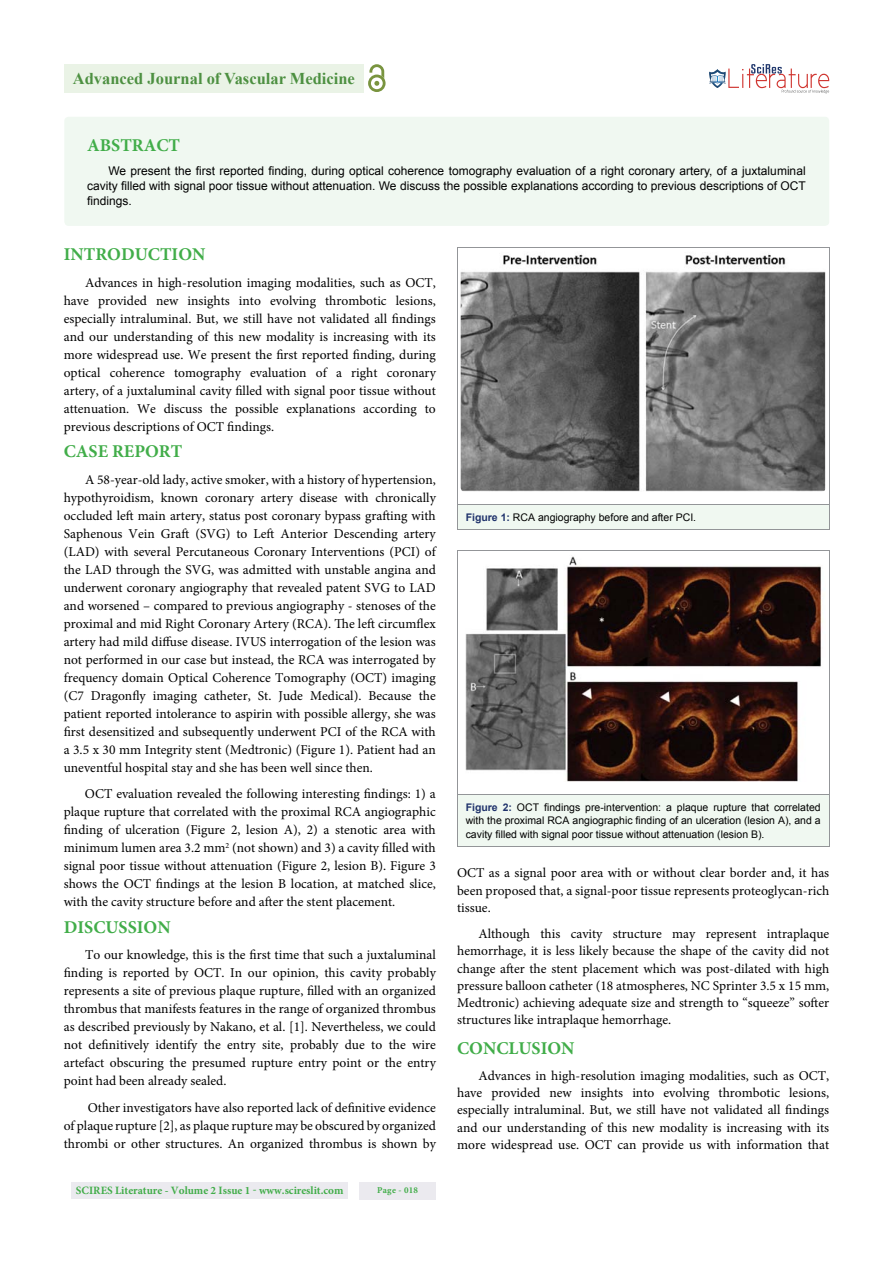
<style>
.page{position:relative;width:893px;height:1263px;background:#fff}
.page>*{position:absolute;margin:0;border:0;box-sizing:border-box;transform-origin:0 0}
.t1{font:700 18px "Minion Pro";color:#41ad49}
.t2{font:700 16.5px "Times New Roman";color:#4d9041}
.t3{font:13.5px/18px "Minion Pro";color:#000;text-align:justify}
.t4{font:12px/15px "Arial";color:#000;text-align:justify}
.t5{font:700 11.25px "Minion Pro";color:#41ad49}
.t6{font:10.5px/13.5px "Arial";color:#000;text-align:justify}
.t7{font:700 9px "Minion Pro";letter-spacing:.03em;color:#41ad49}
.s1{font-weight:700;color:#20336c}
</style>
<div class="page">
<div style="left:72px;top:1182px;width:276px;height:17px;background:#ebeaef"></div>
<div style="left:359px;top:1182px;width:77px;height:17px;background:#ebeaef"></div>
<div style="left:64px;top:64px;width:299px;height:28px;background:#eaf3e6"></div>
<img style="left:368px;top:75px;width:18px;height:17px">
<svg style="left:368px;top:64px;width:16px;height:22px"></svg>
<div style="left:64px;top:117px;width:765px;height:109px;background:#f0f8f1;border-radius:4px"></div>
<svg style="left:709px;top:64px;width:120px;height:29px"></svg>
<div style="left:457px;top:505px;width:372px;height:24px;background:#f0f8f1"></div>
<img style="left:461px;top:251px;width:365px;height:241px;border-radius:4px">
<div style="left:457px;top:794px;width:372px;height:52px;background:#f0f8f1"></div>
<img style="left:461px;top:555px;width:365px;height:227px;border-radius:4px">
<p class="t2" style="left:73px;top:69px;width:284px">Advanced Journal of Vascular Medicine</p>
<h1 class="t1" style="left:87px;top:138px;width:95px">ABSTRACT</h1>
<p class="t4" style="left:87px;top:163px;width:720px;text-indent:21px">We present the first reported finding, during optical coherence tomography evaluation of a right coronary artery, of a juxtaluminal cavity filled with signal poor tissue without attenuation. We discuss the possible explanations according to previous descriptions of OCT findings.</p>
<h1 class="t1" style="left:64px;top:247px;width:143px">INTRODUCTION</h1>
<p class="t3" style="left:64px;top:275px;width:374px;text-indent:21px">Advances in high-resolution imaging modalities, such as OCT, have provided new insights into evolving thrombotic lesions, especially intraluminal. But, we still have not validated all findings and our understanding of this new modality is increasing with its more widespread use. We present the first reported finding, during optical coherence tomography evaluation of a right coronary artery, of a juxtaluminal cavity filled with signal poor tissue without attenuation. We discuss the possible explanations according to previous descriptions of OCT findings.</p>
<h1 class="t1" style="left:64px;top:444px;width:120px">CASE REPORT</h1>
<p class="t3" style="left:64px;top:472px;width:374px;text-indent:21px">A 58-year-old lady, active smoker, with a history of hypertension, hypothyroidism, known coronary artery disease with chronically occluded left main artery, status post coronary bypass grafting with Saphenous Vein Graft (SVG) to Left Anterior Descending artery (LAD) with several Percutaneous Coronary Interventions (PCI) of the LAD through the SVG, was admitted with unstable angina and underwent coronary angiography that revealed patent SVG to LAD and worsened – compared to previous angiography - stenoses of the proximal and mid Right Coronary Artery (RCA). The left circumflex artery had mild diffuse disease. IVUS interrogation of the lesion was not performed in our case but instead, the RCA was interrogated by frequency domain Optical Coherence Tomography (OCT) imaging (C7 Dragonfly imaging catheter, St. Jude Medical). Because the patient reported intolerance to aspirin with possible allergy, she was first desensitized and subsequently underwent PCI of the RCA with a 3.5 x 30 mm Integrity stent (Medtronic) (Figure 1). Patient had an uneventful hospital stay and she has been well since then.</p>
<p class="t3" style="left:64px;top:786px;width:374px;text-indent:21px">OCT evaluation revealed the following interesting findings: 1) a plaque rupture that correlated with the proximal RCA angiographic finding of ulceration (Figure 2, lesion A), 2) a stenotic area with minimum lumen area 3.2 mm<sup>2</sup> (not shown) and 3) a cavity filled with signal poor tissue without attenuation (Figure 2, lesion B). Figure 3 shows the OCT findings at the lesion B location, at matched slice, with the cavity structure before and after the stent placement.</p>
<h1 class="t1" style="left:64px;top:920px;width:108px">DISCUSSION</h1>
<p class="t3" style="left:64px;top:947px;width:374px;text-indent:21px">To our knowledge, this is the first time that such a juxtaluminal finding is reported by OCT. In our opinion, this cavity probably represents a site of previous plaque rupture, filled with an organized thrombus that manifests features in the range of organized thrombus as described previously by Nakano, et al. [1]. Nevertheless, we could not definitively identify the entry site, probably due to the wire artefact obscuring the presumed rupture entry point or the entry point had been already sealed.</p>
<p class="t3" style="left:64px;top:1100px;width:374px;text-indent:24px">Other investigators have also reported lack of definitive evidence of plaque rupture [2], as plaque rupture may be obscured by organized thrombi or other structures. An organized thrombus is shown by</p>
<p class="t5" style="left:76px;top:1186px;width:269px">SCIRES Literature - Volume 2 Issue 1 - www.scireslit.com</p>
<p class="t7" style="left:377px;top:1186px;width:42px">Page - 018</p>
<p class="t6" style="left:466px;top:510px;width:232px"><span class="s1">Figure 1:</span> RCA angiography before and after PCI.</p>
<p class="t6" style="left:466px;top:800px;width:356px"><span class="s1">Figure 2:</span> OCT findings pre-intervention: a plaque rupture that correlated with the proximal RCA angiographic finding of an ulceration (lesion A), and a cavity filled with signal poor tissue without attenuation (lesion B).</p>
<p class="t3" style="left:457px;top:865px;width:374px;line-height:17.5px">OCT as a signal poor area with or without clear border and, it has been proposed that, a signal-poor tissue represents proteoglycan-rich tissue.</p>
<p class="t3" style="left:457px;top:926px;width:374px;line-height:17.2px;text-indent:21px">Although this cavity structure may represent intraplaque hemorrhage, it is less likely because the shape of the cavity did not change after the stent placement which was post-dilated with high pressure balloon catheter (18 atmospheres, NC Sprinter 3.5 x 15 mm, Medtronic) achieving adequate size and strength to “squeeze” softer structures like intraplaque hemorrhage.</p>
<h1 class="t1" style="left:457px;top:1041px;width:119px">CONCLUSION</h1>
<p class="t3" style="left:457px;top:1068px;width:374px;line-height:17.2px;text-indent:21px">Advances in high-resolution imaging modalities, such as OCT, have provided new insights into evolving thrombotic lesions, especially intraluminal. But, we still have not validated all findings and our understanding of this new modality is increasing with its more widespread use. OCT can provide us with information that</p>
</div>
